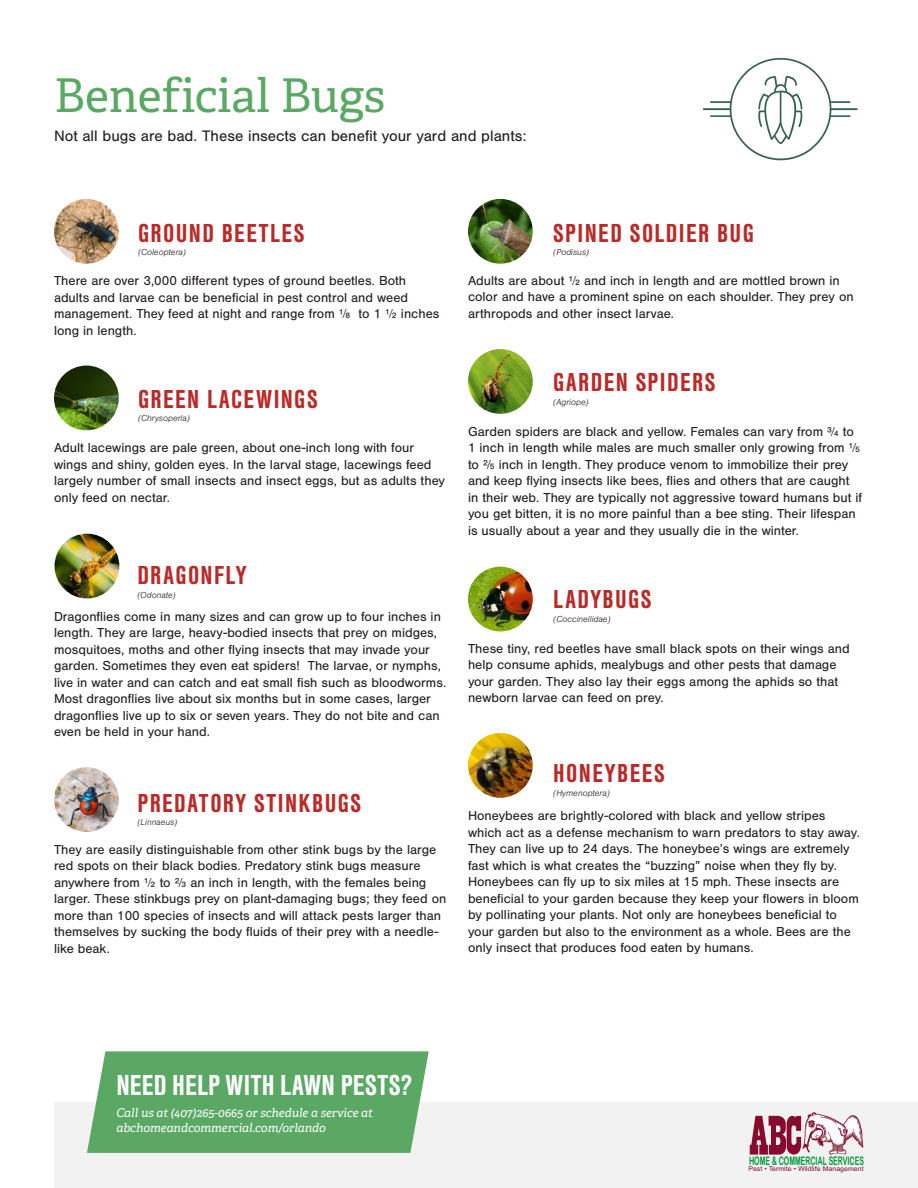
<style>
.page{position:relative;width:918px;height:1188px;background:#fff}
.page>*{position:absolute;margin:0;border:0;box-sizing:border-box;transform-origin:0 0}
.t1{font:46.5px "Adelle PE";color:#5ba865}
.t2{font:700 30px "Nimbus San Con";letter-spacing:.01em;color:#fff}
.t3{font:700 27px "Nimbus San Con";letter-spacing:.05em;color:#b92a28}
.t4{font:15.75px "Nimbus San";color:#241f1f}
.t5{font:13.5px/16.5px "Nimbus San";color:#241f1f}
.t6{font:italic 12px/15px "Adelle PE";color:#fff}
.t7{font:11.85px "Arial Rounded MT Bold";color:#00953b;scale:.58 1}
.t8{font:italic 300 9px "Nimbus San";color:#241f1f}
.t9{font:6.75px "Arial Narrow";color:#870c2b;scale:1.28 1}
</style>
<div class="page">
<div style="left:54px;top:1102px;width:864px;height:86px;background:#f3f2f3"></div>
<svg style="left:87px;top:1051px;width:342px;height:102px;background:#64ac6d"></svg>
<svg style="left:750px;top:1112px;width:113px;height:43px"></svg>
<img style="left:703px;top:57px;width:155px;height:104px">
<img style="left:468px;top:567px;width:65px;height:64px;border-radius:32px">
<img style="left:468px;top:733px;width:65px;height:65px;border-radius:32px">
<img style="left:468px;top:199px;width:65px;height:65px;border-radius:32px">
<img style="left:54px;top:767px;width:65px;height:65px;border-radius:32px">
<img style="left:54px;top:199px;width:65px;height:65px;border-radius:32px">
<img style="left:54px;top:366px;width:65px;height:64px;border-radius:32px">
<img style="left:468px;top:349px;width:65px;height:65px;border-radius:32px">
<img style="left:55px;top:534px;width:64px;height:64px;border-radius:32px">
<h1 class="t1" style="left:54px;top:61px;width:333px">Beneficial Bugs</h1>
<p class="t4" style="left:54px;top:127px;width:474px">Not all bugs are bad. These insects can benefit your yard and plants:</p>
<h3 class="t3" style="left:138px;top:218px;width:168px">GROUND BEETLES</h3>
<p class="t8" style="left:138px;top:247px;width:49px">(Coleoptera)</p>
<h3 class="t3" style="left:553px;top:218px;width:202px">SPINED SOLDIER BUG</h3>
<p class="t8" style="left:553px;top:247px;width:37px">(Podisus)</p>
<p class="t5" style="left:54px;top:273px;width:387px">There are over 3,000 different types of ground beetles. Both adults and larvae can be beneficial in pest control and weed management. They feed at night and range from 1/8 to 1 ½ inches long in length.</p>
<p class="t5" style="left:468px;top:272px;width:387px">Adults are about 1/2 and inch in length and are mottled brown in color and have a prominent spine on each shoulder. They prey on arthropods and other insect larvae.</p>
<h3 class="t3" style="left:138px;top:384px;width:181px">GREEN LACEWINGS</h3>
<p class="t8" style="left:138px;top:413px;width:53px">(Chrysoperla)</p>
<p class="t5" style="left:54px;top:440px;width:393px">Adult lacewings are pale green, about one-inch long with four wings and shiny, golden eyes. In the larval stage, lacewings feed largely number of small insects and insect eggs, but as adults they only feed on nectar.</p>
<h3 class="t3" style="left:137px;top:560px;width:111px">DRAGONFLY</h3>
<p class="t8" style="left:137px;top:590px;width:40px">(Odonate)</p>
<p class="t5" style="left:54px;top:608px;width:394px">Dragonflies come in many sizes and can grow up to four inches in length. They are large, heavy-bodied insects that prey on midges, mosquitoes, moths and other flying insects that may invade your garden. Sometimes they even eat spiders! The larvae, or nymphs, live in water and can catch and eat small fish such as bloodworms.<br>Most dragonflies live about six months but in some cases, larger dragonflies live up to six or seven years. They do not bite and can even be held in your hand.</p>
<h3 class="t3" style="left:137px;top:788px;width:225px">PREDATORY STINKBUGS</h3>
<p class="t8" style="left:137px;top:817px;width:42px">(Linnaeus)</p>
<p class="t5" style="left:54px;top:841px;width:394px">They are easily distinguishable from other stink bugs by the large red spots on their black bodies. Predatory stink bugs measure anywhere from 1/2 to 2/3 an inch in length, with the females being larger. These stinkbugs prey on plant-damaging bugs; they feed on more than 100 species of insects and will attack pests larger than themselves by sucking the body fluids of their prey with a needle&shy;like beak.</p>
<h3 class="t3" style="left:553px;top:367px;width:164px">GARDEN SPIDERS</h3>
<p class="t8" style="left:553px;top:397px;width:37px">(Agriope)</p>
<p class="t5" style="left:468px;top:423px;width:396px">Garden spiders are black and yellow. Females can vary from 3/4 to 1 inch in length while males are much smaller only growing from 1/5 to 2/5 inch in length. They produce venom to immobilize their prey and keep flying insects like bees, flies and others that are caught in their web. They are typically not aggressive toward humans but if you get bitten, it is no more painful than a bee sting. Their lifespan is usually about a year and they usually die in the winter.</p>
<h3 class="t3" style="left:553px;top:584px;width:100px">LADYBUGS</h3>
<p class="t8" style="left:553px;top:614px;width:59px">(Coccinellidae)</p>
<p class="t5" style="left:468px;top:640px;width:383px">These tiny, red beetles have small black spots on their wings and help consume aphids, mealybugs and other pests that damage your garden. They also lay their eggs among the aphids so that newborn larvae can feed on prey.</p>
<h3 class="t3" style="left:553px;top:758px;width:113px">HONEYBEES</h3>
<p class="t8" style="left:553px;top:788px;width:58px">(Hymenoptera)</p>
<p class="t5" style="left:468px;top:808px;width:393px">Honeybees are brightly-colored with black and yellow stripes which act as a defense mechanism to warn predators to stay away.<br>They can live up to 24 days. The honeybee’s wings are extremely fast which is what creates the “buzzing” noise when they fly by.<br>Honeybees can fly up to six miles at 15 mph. These insects are beneficial to your garden because they keep your flowers in bloom by pollinating your plants. Not only are honeybees beneficial to your garden but also to the environment as a whole. Bees are the only insect that produces food eaten by humans.</p>
<h2 class="t2" style="left:116px;top:1068px;width:297px">NEED HELP WITH LAWN PESTS?</h2>
<p class="t6" style="left:116px;top:1105px;width:258px">Call us at (407)265-0665 or schedule a service at abchomeandcommercial.com/orlando</p>
<p class="t7" style="left:749px;top:1153px;width:200px">HOME &amp; COMMERCIAL SERVICES</p>
<p class="t9" style="left:748px;top:1164px;width:92px">Pest • Termite • Wildlife Management</p>
</div>
